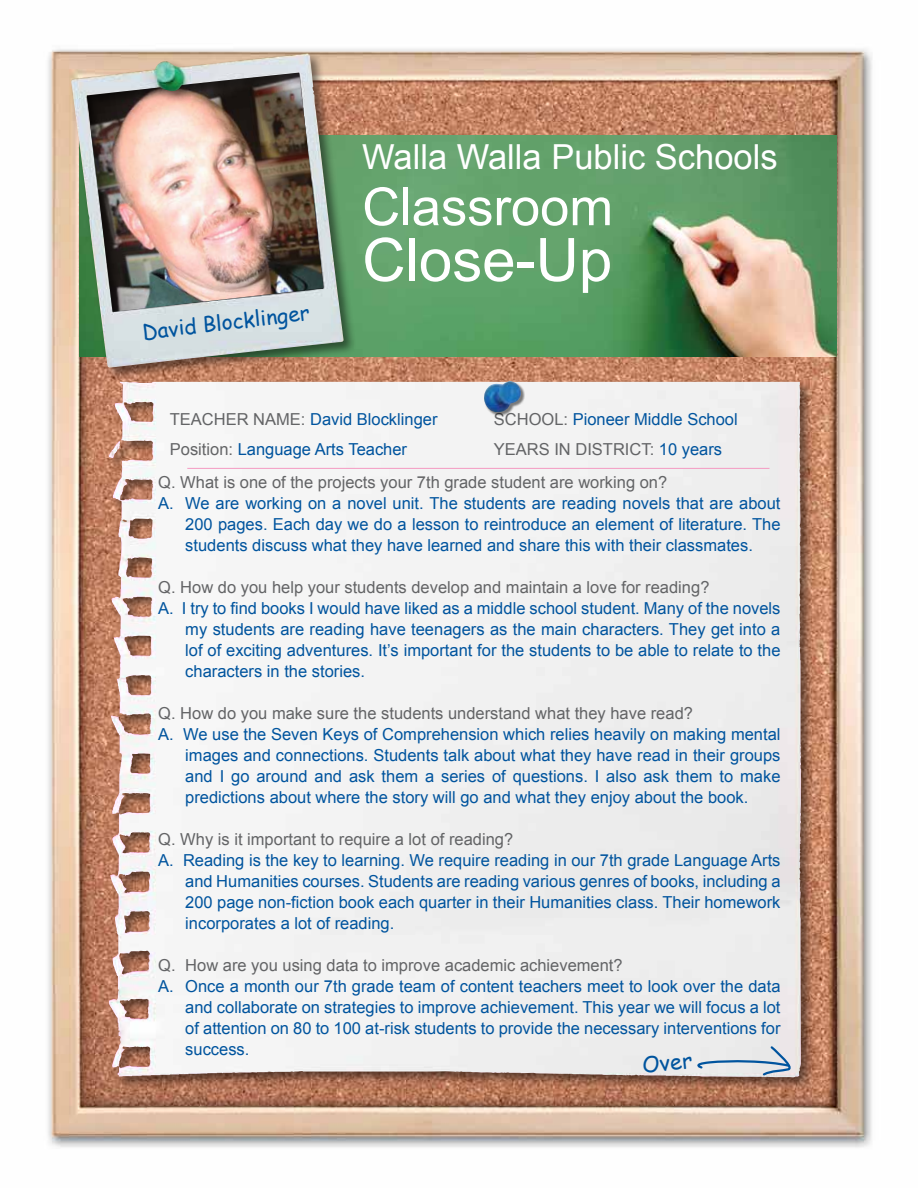
<style>
.page{position:relative;width:918px;height:1188px;background:#fff}
.page>*{position:absolute;margin:0;border:0;box-sizing:border-box;transform-origin:0 0}
.t1{font:60px "Arial";color:#fff}
.t2{font:52.5px "Arial";color:#fff}
.t3{font:34.5px "Arial";color:#fff}
.t4{font:21.75px "Comic Sans MS";color:#00549e}
.t5{font:21px "Comic Sans MS";color:#00549e}
.t6{font:16.5px/21px "Arial";color:#00549e;text-align:justify}
.t7{font:16.5px/33.3px "Arial";color:#636466}
.s1{color:#636466}
.s2{color:#00549e}
</style>
<div class="page">
<img style="left:48px;top:49px;width:824px;height:1099px">
<img style="left:356px;top:135px;width:481px;height:222px">
<div style="left:106px;top:379px;width:708px;height:712px;background:#000;opacity:.5"></div>
<img style="left:113px;top:382px;width:40px;height:216px">
<hr style="left:187px;top:468px;width:583px;height:1px;background:#f49ac2">
<svg style="left:691px;top:1045px;width:104px;height:32px;background:#d1d8e0"></svg>
<div style="left:484px;top:381px;width:41px;height:35px;background:#000;opacity:.5"></div>
<img style="left:483px;top:381px;width:38px;height:34px">
<div style="left:68px;top:51px;width:288px;height:329px;background:#000;opacity:.5"></div>
<img style="left:71px;top:53px;width:273px;height:315px">
<p class="t5" style="left:141px;top:317px;width:170px;rotate:-7deg">David Blocklinger</p>
<h3 class="t3" style="left:362px;top:135px;width:417px">Walla Walla Public Schools</h3>
<h2 class="t2" style="left:362px;top:172px;width:252px">Classroom</h2>
<h1 class="t1" style="left:362px;top:221px;width:252px">Close-Up</h1>
<p class="t6" style="left:170px;top:409px;width:269px"><span class="s1">TEACHER NAME:</span> David Blocklinger</p>
<p class="t6" style="left:494px;top:409px;width:245px"><span class="s1">SCHOOL:</span> Pioneer Middle School</p>
<p class="t6" style="left:170px;top:439px;width:239px"><span class="s1">Position:</span> Language Arts Teacher</p>
<p class="t7" style="left:158px;top:433px;width:565px;text-indent:336px">YEARS IN DISTRICT: <span class="s2">10 years<br></span>Q. What is one of the projects your 7th grade student are working on?</p>
<p class="t6" style="left:185px;top:493px;width:597px;text-indent:-27px">A. We are working on a novel unit. The students are reading novels that are about 200 pages. Each day we do a lesson to reintroduce an element of literature. The students discuss what they have learned and share this with their classmates.</p>
<p class="t7" style="left:158px;top:571px;width:553px">Q. How do you help your students develop and maintain a love for reading?</p>
<p class="t6" style="left:185px;top:598px;width:597px;text-indent:-27px">A. I try to find books I would have liked as a middle school student. Many of the novels my students are reading have teenagers as the main characters. They get into a lof of exciting adventures. It’s important for the students to be able to relate to the characters in the stories.</p>
<p class="t7" style="left:158px;top:697px;width:536px">Q. How do you make sure the students understand what they have read?</p>
<p class="t6" style="left:185px;top:724px;width:597px;text-indent:-27px">A. We use the Seven Keys of Comprehension which relies heavily on making mental images and connections. Students talk about what they have read in their groups and I go around and ask them a series of questions. I also ask them to make predictions about where the story will go and what they enjoy about the book.</p>
<p class="t7" style="left:158px;top:823px;width:356px">Q. Why is it important to require a lot of reading?</p>
<p class="t6" style="left:185px;top:850px;width:597px;text-indent:-27px">A. Reading is the key to learning. We require reading in our 7th grade Language Arts and Humanities courses. Students are reading various genres of books, including a 200 page non-fiction book each quarter in their Humanities class. Their homework incorporates a lot of reading.</p>
<p class="t7" style="left:158px;top:949px;width:466px">Q. How are you using data to improve academic achievement?</p>
<p class="t6" style="left:185px;top:976px;width:597px;text-indent:-27px">A. Once a month our 7th grade team of content teachers meet to look over the data and collaborate on strategies to improve achievement. This year we will focus a lot of attention on 80 to 100 at-risk students to provide the necessary interventions for success.</p>
<h3 class="t4" style="left:641px;top:1049px;width:52px;rotate:-6deg">Over</h3>
</div>
